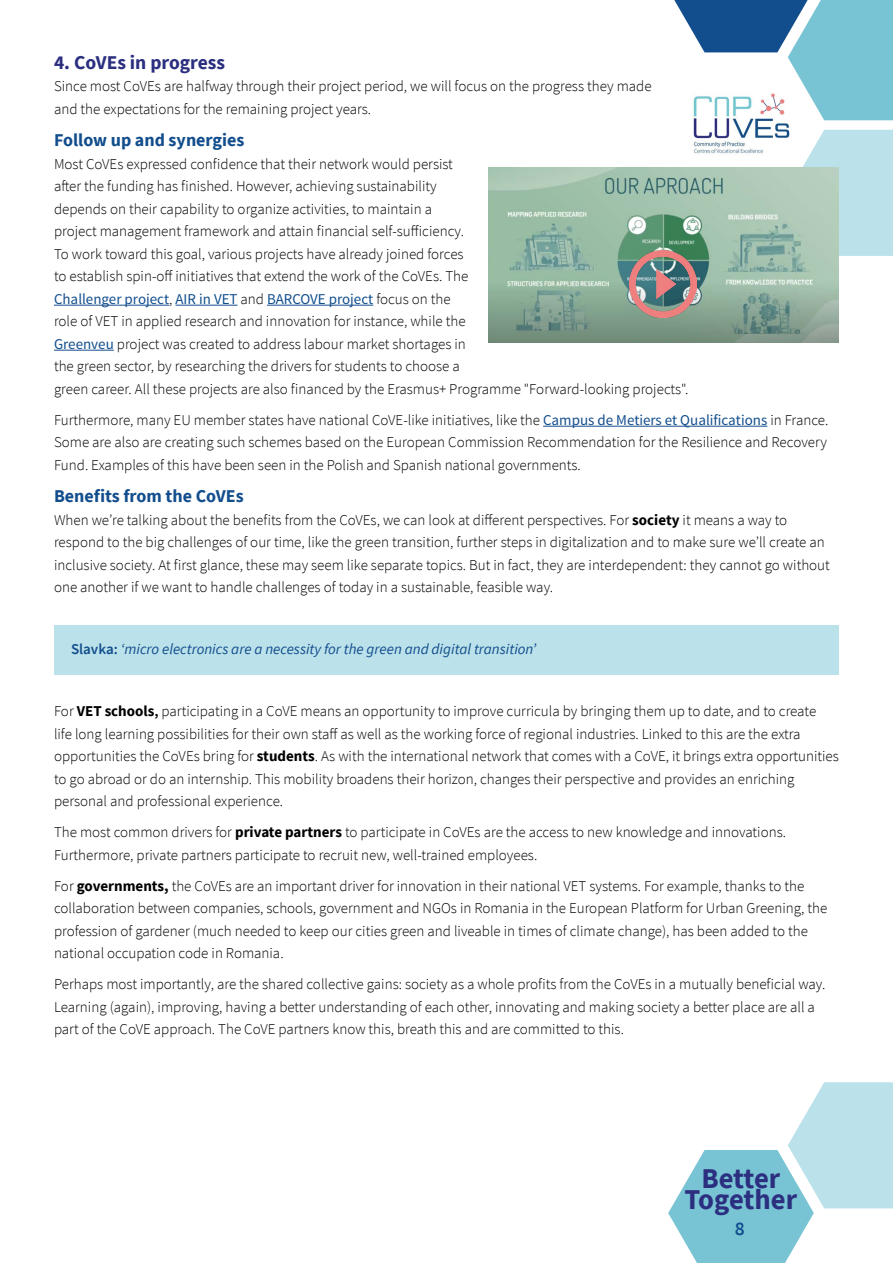
<style>
.page{position:relative;width:893px;height:1263px;background:#fff}
.page>*{position:absolute;margin:0;border:0;box-sizing:border-box;transform-origin:0 0}
.t1{font:700 28.65px/21.5px "Source Sans Pro";letter-spacing:-.005em;color:#2c2f80;text-align:center}
.t2{font:700 19.5px "Source Sans Pro";color:#2c2f80}
.t3{font:600 19.5px "Source Sans Pro";color:#124e8d}
.t4{font:700 18px "Source Sans Pro";color:#124e8d}
.t5{font:300 15px/22.5px "Source Sans Pro";color:#000}
.t6{font:italic 15px "Source Sans Pro";color:#124e8d}
.s1{font-weight:400;color:#124e8d}
.s2{font-weight:700}
.s3{font-weight:600;font-style:normal}
.s4{font-weight:600}
</style>
<div class="page">
<svg style="left:668px;top:1082px;width:225px;height:181px"></svg>
<svg style="left:668px;top:0;width:225px;height:256px"></svg>
<img style="left:674px;top:86px;width:131px;height:79px">
<hr style="left:54px;top:305px;width:115px;height:1px;background:#124e8d">
<hr style="left:175px;top:305px;width:62px;height:1px;background:#124e8d">
<hr style="left:267px;top:305px;width:106px;height:1px;background:#124e8d">
<hr style="left:54px;top:350px;width:60px;height:1px;background:#124e8d">
<hr style="left:543px;top:426px;width:224px;height:1px;background:#124e8d">
<div style="left:54px;top:626px;width:785px;height:49px;background:#bbe1ea"></div>
<img style="left:489px;top:168px;width:350px;height:175px">
<img style="left:629px;top:250px;width:67px;height:68px">
<h2 class="t2" style="left:54px;top:49px;width:173px">4. CoVEs in progress</h2>
<p class="t5" style="left:54px;top:75px;width:599px">Since most CoVEs are halfway through their project period, we will focus on the progress they made and the expectations for the remaining project years.</p>
<p class="t4" style="left:54px;top:128px;width:192px">Follow up and synergies</p>
<p class="t5" style="left:54px;top:152px;width:636px">Most CoVEs expressed confidence that their network would persist<br>after the funding has finished. However, achieving sustainability<br>depends on their capability to organize activities, to maintain a<br>project management framework and attain financial self-sufficiency.<br>To work toward this goal, various projects have already joined forces<br>to establish spin-off initiatives that extend the work of the CoVEs. The<br><span class="s1">Challenger project</span>, <span class="s1">AIR in VET</span> and <span class="s1">BARCOVE project</span> focus on the<br>role of VET in applied research and innovation for instance, while the<br><span class="s1">Greenveu</span> project was created to address labour market shortages in<br>the green sector, by researching the drivers for students to choose a<br>green career. All these projects are also financed by the Erasmus+ Programme "Forward-looking projects".</p>
<p class="t5" style="left:54px;top:408px;width:776px;text-align:justify">Furthermore, many EU member states have national CoVE-like initiatives, like the <span class="s1">Campus de Metiers et Qualifications</span> in France.<br>Some are also are creating such schemes based on the European Commission Recommendation for the Resilience and Recovery Fund. Examples of this have been seen in the Polish and Spanish national governments.</p>
<p class="t4" style="left:54px;top:484px;width:191px">Benefits from the CoVEs</p>
<p class="t5" style="left:54px;top:508px;width:777px">When we’re talking about the benefits from the CoVEs, we can look at different perspectives. For <span class="s2">society</span> it means a way to respond to the big challenges of our time, like the green transition, further steps in digitalization and to make sure we’ll create an inclusive society. At first glance, these may seem like separate topics. But in fact, they are interdependent: they cannot go without one another if we want to handle challenges of today in a sustainable, feasible way.</p>
<p class="t6" style="left:71px;top:640px;width:467px"><span class="s3">Slavka:</span> ‘micro electronics are a necessity for the green and digital transition’</p>
<p class="t5" style="left:54px;top:700px;width:786px">For <span class="s2">VET schools</span><span class="s4">,</span> participating in a CoVE means an opportunity to improve curricula by bringing them up to date, and to create<br>life long learning possibilities for their own staff as well as the working force of regional industries. Linked to this are the extra opportunities the CoVEs bring for <span class="s2">students</span>. As with the international network that comes with a CoVE, it brings extra opportunities to go abroad or do an internship. This mobility broadens their horizon, changes their perspective and provides an enriching personal and professional experience.</p>
<p class="t5" style="left:54px;top:821px;width:734px">The most common drivers for <span class="s2">private partners</span> to participate in CoVEs are the access to new knowledge and innovations.<br>Furthermore, private partners participate to recruit new, well-trained employees.</p>
<p class="t5" style="left:54px;top:874px;width:775px">For <span class="s2">governments,</span> the CoVEs are an important driver for innovation in their national VET systems. For example, thanks to the collaboration between companies, schools, government and NGOs in Romania in the European Platform for Urban Greening, the profession of gardener (much needed to keep our cities green and liveable in times of climate change), has been added to the national occupation code in Romania.</p>
<p class="t5" style="left:54px;top:973px;width:773px">Perhaps most importantly, are the shared collective gains: society as a whole profits from the CoVEs in a mutually beneficial way.<br>Learning (again), improving, having a better understanding of each other, innovating and making society a better place are all a part of the CoVE approach. The CoVE partners know this, breath this and are committed to this.</p>
<h1 class="t1" style="left:685px;top:1167px;width:114px">Better<br>Together</h1>
<h2 class="t3" style="left:735px;top:1216px;width:12px">8</h2>
</div>
